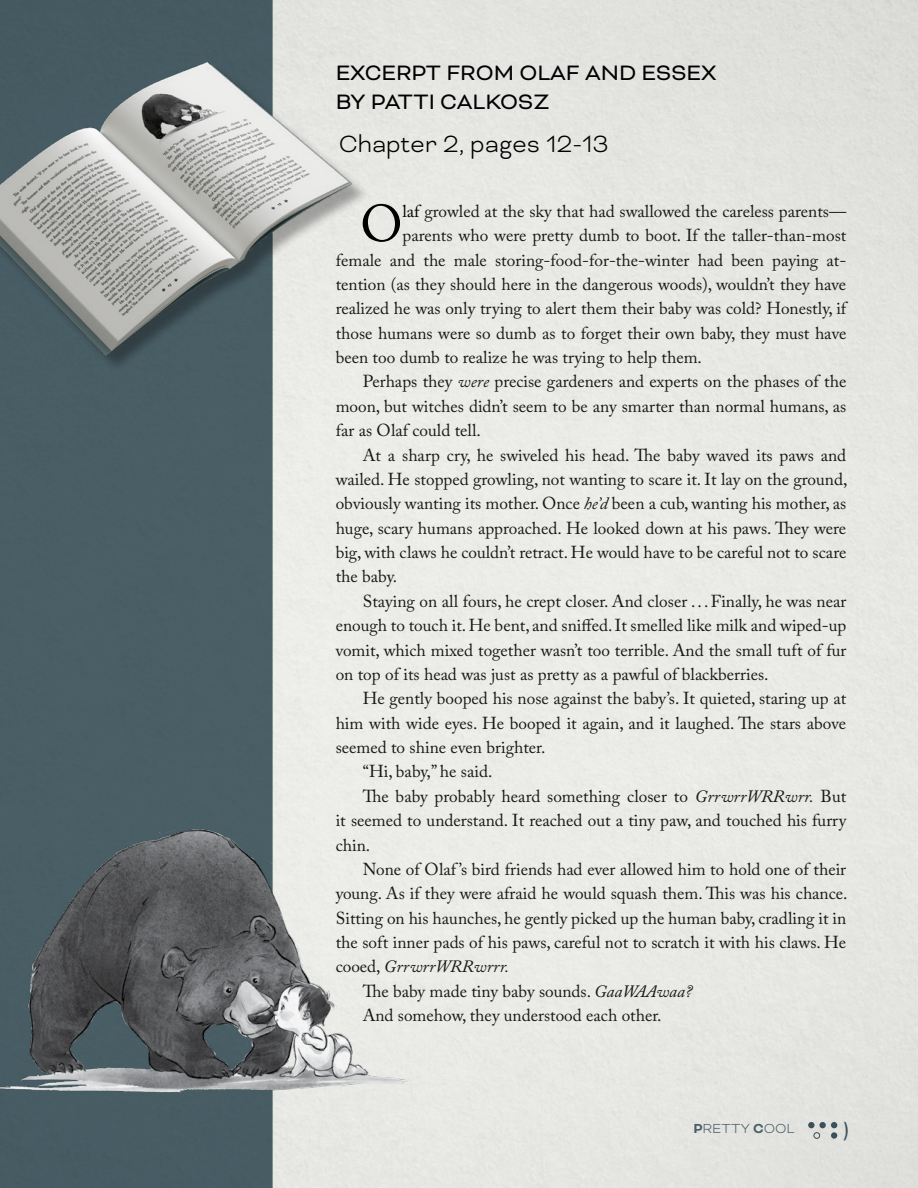
<style>
.page{position:relative;width:918px;height:1188px;background:#fff}
.page>*{position:absolute;margin:0;border:0;box-sizing:border-box;transform-origin:0 0}
.t1{font:51.6px "Adobe Caslon Pro";color:#000}
.t2{font:300 27px "Bicyclette";color:#000}
.t3{font:24px/28.8px "Bicyclette";color:#000}
.t4{font:23.25px "Allerta Stencil";color:#3b5058}
.t5{font:17.25px "Adobe Caslon Pro";color:#181818}
.t6{font:italic 17.25px "Adobe Caslon Pro";letter-spacing:.01em;color:#181818}
.t7{font:300 15px "Bicyclette";color:#495f67}
.s1{color:#000}
.s2{font-style:italic}
.s3{font-style:normal}
.s4{font-weight:700}
</style>
<div class="page">
<img style="left:0;top:0;width:918px;height:1188px">
<div style="left:808px;top:1122px;width:7px;height:6px;background:#3b5058;border-radius:50%"></div>
<div style="left:819px;top:1122px;width:7px;height:6px;background:#3b5058;border-radius:50%"></div>
<div style="left:813px;top:1132px;width:7px;height:7px;border:1px solid #3b5058;border-radius:50%"></div>
<svg style="left:831px;top:1122px;width:6px;height:6px"></svg>
<div style="left:831px;top:1132px;width:6px;height:7px;background:#3b5058;border-radius:50%"></div>
<img style="left:0;top:54px;width:364px;height:326px">
<h3 class="t3" style="left:336px;top:59px;width:382px">EXCERPT FROM OLAF AND ESSEX<br>BY PATTI CALKOSZ</h3>
<h2 class="t2" style="left:339px;top:128px;width:271px">Chapter 2, pages 12-13</h2>
<h1 class="t1" style="left:360px;top:193px;width:44px">O</h1>
<p class="t5" style="left:403px;top:201px;width:445px"><span class="s1">laf</span> growled at the sky that had swallowed the careless parents—</p>
<p class="t5" style="left:403px;top:225px;width:445px">parents who were pretty dumb to boot. If the taller-than-most</p>
<p class="t5" style="left:336px;top:249px;width:512px">female and the male storing-food-for-the-winter had been paying at-</p>
<p class="t5" style="left:336px;top:274px;width:512px">tention (as they should here in the dangerous woods), wouldn’t they have</p>
<p class="t5" style="left:336px;top:298px;width:512px">realized he was only trying to alert them their baby was cold? Honestly, if</p>
<p class="t5" style="left:336px;top:323px;width:512px">those humans were so dumb as to forget their own baby, they must have</p>
<p class="t5" style="left:336px;top:347px;width:368px">been too dumb to realize he was trying to help them.</p>
<p class="t5" style="left:363px;top:371px;width:485px">Perhaps they <span class="s2">were</span> precise gardeners and experts on the phases of the</p>
<p class="t5" style="left:336px;top:396px;width:512px">moon, but witches didn’t seem to be any smarter than normal humans, as</p>
<p class="t5" style="left:336px;top:420px;width:147px">far as Olaf could tell.</p>
<p class="t5" style="left:363px;top:444px;width:485px">At a sharp cry, he swiveled his head. The baby waved its paws and</p>
<p class="t5" style="left:336px;top:469px;width:513px">wailed. He stopped growling, not wanting to scare it. It lay on the ground,</p>
<p class="t5" style="left:336px;top:493px;width:512px">obviously wanting its mother. Once <span class="s2">he’d</span> been a cub, wanting his mother, as</p>
<p class="t5" style="left:336px;top:518px;width:512px">huge, scary humans approached. He looked down at his paws. They were</p>
<p class="t5" style="left:336px;top:542px;width:512px">big, with claws he couldn’t retract. He would have to be careful not to scare</p>
<p class="t5" style="left:336px;top:566px;width:63px">the baby.</p>
<p class="t5" style="left:363px;top:591px;width:485px">Staying on all fours, he crept closer. And closer ...Finally, he was near</p>
<p class="t5" style="left:336px;top:615px;width:512px">enough to touch it. He bent, and sniffed. It smelled like milk and wiped-up</p>
<p class="t5" style="left:336px;top:639px;width:512px">vomit, which mixed together wasn’t too terrible. And the small tuft of fur</p>
<p class="t5" style="left:336px;top:664px;width:434px">on top of its head was just as pretty as a pawful of blackberries.</p>
<p class="t5" style="left:363px;top:688px;width:485px">He gently booped his nose against the baby’s. It quieted, staring up at</p>
<p class="t5" style="left:336px;top:713px;width:512px">him with wide eyes. He booped it again, and it laughed. The stars above</p>
<p class="t5" style="left:336px;top:737px;width:211px">seemed to shine even brighter.</p>
<p class="t5" style="left:363px;top:761px;width:131px">“Hi, baby,” he said.</p>
<p class="t5" style="left:363px;top:786px;width:485px">The baby probably heard something closer to <span class="s2">GrrwrrWRRwrr.</span> But</p>
<p class="t5" style="left:336px;top:810px;width:512px">it seemed to understand. It reached out a tiny paw, and touched his furry</p>
<p class="t5" style="left:336px;top:834px;width:36px">chin.</p>
<p class="t5" style="left:363px;top:859px;width:485px">None of Olaf ’s bird friends had ever allowed him to hold one of their</p>
<p class="t5" style="left:336px;top:883px;width:513px">young. As if they were afraid he would squash them. This was his chance.</p>
<p class="t5" style="left:336px;top:908px;width:512px">Sitting on his haunches, he gently picked up the human baby, cradling it in</p>
<p class="t5" style="left:336px;top:932px;width:512px">the soft inner pads of his paws, careful not to scratch it with his claws. He</p>
<p class="t6" style="left:336px;top:956px;width:175px"><span class="s3">cooed,</span> GrrwrrWRRwrrr.</p>
<p class="t5" style="left:363px;top:981px;width:331px">The baby made tiny baby sounds. <span class="s2">GaaWAAwaa?</span></p>
<p class="t5" style="left:363px;top:1005px;width:300px">And somehow, they understood each other.</p>
<p class="t7" style="left:693px;top:1120px;width:103px"><span class="s4">P</span>RETTY <span class="s4">C</span>OOL</p>
<h3 class="t4" style="left:842px;top:1115px;width:8px">)</h3>
</div>
